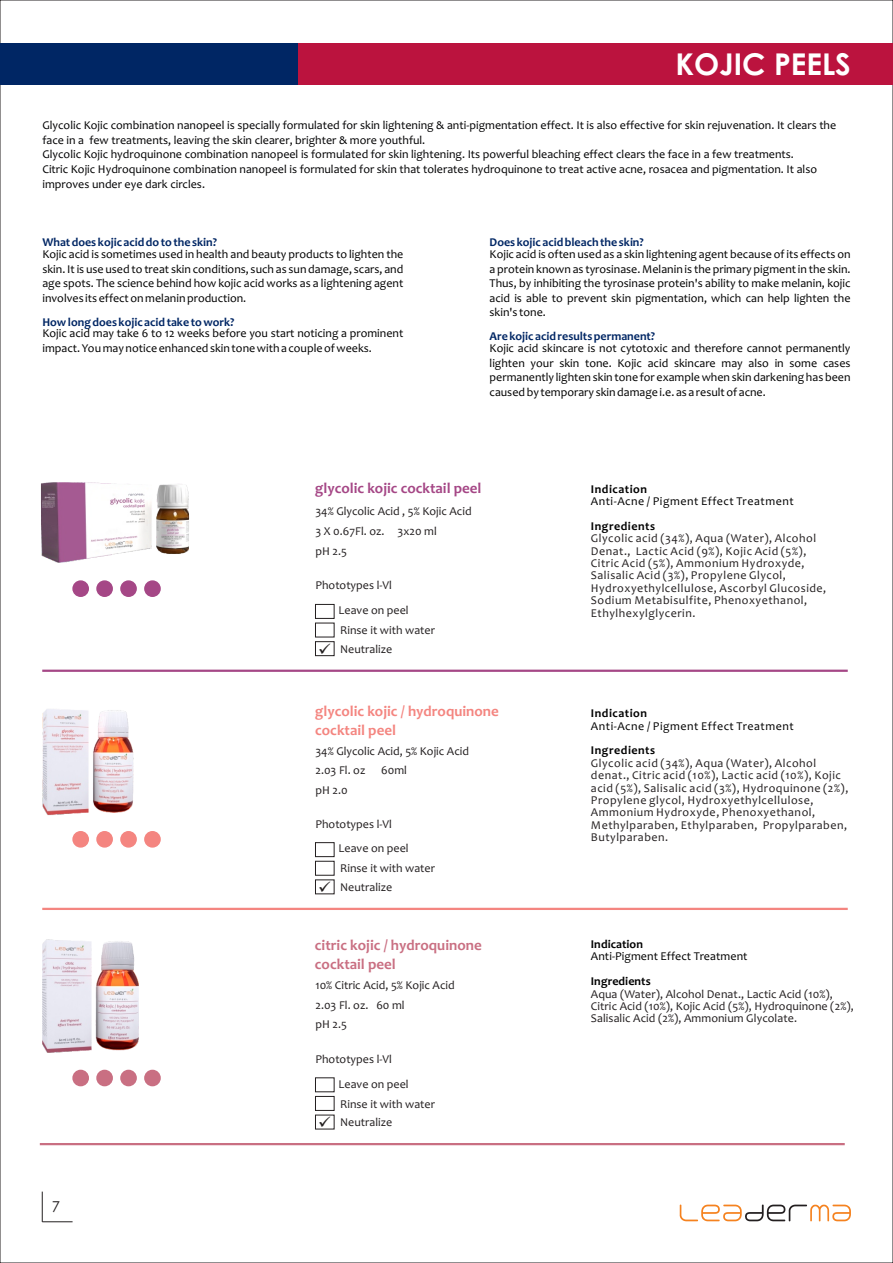
<style>
.page{position:relative;width:893px;height:1263px;background:#fff}
.page>*{position:absolute;margin:0;border:0;box-sizing:border-box;transform-origin:0 0}
.t1{font:700 30px "Century Gothic";color:#fff}
.t2{font:700 15px/18.5px "Candara";color:#f48580}
.t3{font:700 15px/18.3px "Candara";color:#c96f82}
.t4{font:700 15px "Candara";color:#a54786}
.t5{font:15px "Century Gothic";color:#231f20}
.t6{font:12px/14.7px "Candara";color:#000;text-align:justify}
.t7{font:12px/14.9px "Candara";color:#020203}
.t8{font:12px/12.5px "Candara";letter-spacing:.045em;color:#231f20}
.t9{font:12px/19.6px "Candara";color:#231f20}
.t10{font:12px/12.5px "Candara";letter-spacing:.005em;color:#231f20}
.t11{font:700 12px "Candara";color:#002664}
.t12{font:12px "Candara";letter-spacing:.045em;color:#000}
.t13{font:700 12px "Candara";letter-spacing:.045em;color:#000}
.t14{font:700 12px "Candara";letter-spacing:.005em;color:#000}
</style>
<div class="page">
<div style="left:0;top:43px;width:893px;height:41px;background:#bb133e"></div>
<div style="left:0;top:43px;width:298px;height:41px;background:#002664"></div>
<hr style="left:42px;top:670px;width:806px;height:2px;background:#a54786">
<hr style="left:42px;top:908px;width:806px;height:2px;background:#f48580">
<hr style="left:40px;top:1143px;width:805px;height:2px;background:#c96f82">
<img style="left:41px;top:482px;width:148px;height:81px">
<img style="left:42px;top:709px;width:92px;height:106px">
<img style="left:42px;top:940px;width:97px;height:113px">
<div style="left:72px;top:580px;width:17px;height:17px;background:#a54786;border:2px solid #a54786;border-radius:50%"></div>
<div style="left:96px;top:580px;width:17px;height:17px;background:#a54786;border:2px solid #a54786;border-radius:50%"></div>
<div style="left:120px;top:580px;width:17px;height:17px;background:#a54786;border:2px solid #a54786;border-radius:50%"></div>
<div style="left:144px;top:580px;width:17px;height:17px;background:#a54786;border:2px solid #a54786;border-radius:50%"></div>
<div style="left:72px;top:831px;width:17px;height:17px;background:#f48580;border:2px solid #f48580;border-radius:50%"></div>
<div style="left:96px;top:831px;width:17px;height:17px;background:#f48580;border:2px solid #f48580;border-radius:50%"></div>
<div style="left:120px;top:831px;width:17px;height:17px;background:#f48580;border:2px solid #f48580;border-radius:50%"></div>
<div style="left:144px;top:831px;width:17px;height:17px;background:#f48580;border:2px solid #f48580;border-radius:50%"></div>
<div style="left:72px;top:1070px;width:17px;height:16px;background:#c96f82;border:2px solid #c96f82;border-radius:50%"></div>
<div style="left:96px;top:1070px;width:17px;height:16px;background:#c96f82;border:2px solid #c96f82;border-radius:50%"></div>
<div style="left:120px;top:1070px;width:17px;height:16px;background:#c96f82;border:2px solid #c96f82;border-radius:50%"></div>
<div style="left:144px;top:1070px;width:17px;height:16px;background:#c96f82;border:2px solid #c96f82;border-radius:50%"></div>
<hr style="left:42px;top:1191px;width:1px;height:31px;background:#231f20">
<hr style="left:42px;top:1221px;width:31px;height:1px;background:#231f20">
<div style="left:315px;top:604px;width:19px;height:15px;border:1px solid #231f20"></div>
<div style="left:315px;top:641px;width:19px;height:15px;border:1px solid #231f20"></div>
<div style="left:315px;top:842px;width:19px;height:15px;border:1px solid #231f20"></div>
<div style="left:315px;top:861px;width:19px;height:15px;border:1px solid #231f20"></div>
<div style="left:315px;top:1096px;width:19px;height:15px;border:1px solid #231f20"></div>
<svg style="left:680px;top:1204px;width:171px;height:17px"></svg>
<h1 class="t1" style="left:676px;top:52px;width:177px">KOJIC PEELS</h1>
<p class="t7" style="left:42px;top:119px;width:795px">Glycolic Kojic combination nanopeel is specially formulated for skin lightening &amp; anti-pigmentation effect. It is also effective for skin rejuvenation. It clears the face in a few treatments, leaving the skin clearer, brighter &amp; more youthful.<br>Glycolic Kojic hydroquinone combination nanopeel is formulated for skin lightening. Its powerful bleaching effect clears the face in a few treatments.<br>Citric Kojic Hydroquinone combination nanopeel is formulated for skin that tolerates hydroquinone to treat active acne, rosacea and pigmentation. It also improves under eye dark circles.</p>
<p class="t11" style="left:42px;top:237px;width:176px">What does kojic acid do to the skin?</p>
<p class="t6" style="left:42px;top:248px;width:362px">Kojic acid is sometimes used in health and beauty products to lighten the skin. It is use used to treat skin conditions, such as sun damage, scars, and age spots. The science behind how kojic acid works as a lightening agent involves its effect on melanin production.</p>
<p class="t11" style="left:42px;top:317px;width:194px">How long does kojic acid take to work?</p>
<p class="t6" style="left:42px;top:327px;width:362px">Kojic acid may take 6 to 12 weeks before you start noticing a prominent impact. You may notice enhanced skin tone with a couple of weeks.</p>
<p class="t11" style="left:490px;top:237px;width:156px">Does kojic acid bleach the skin?</p>
<p class="t6" style="left:490px;top:248px;width:362px">Kojic acid is often used as a skin lightening agent because of its effects on a protein known as tyrosinase. Melanin is the primary pigment in the skin.<br>Thus, by inhibiting the tyrosinase protein's ability to make melanin, kojic acid is able to prevent skin pigmentation, which can help lighten the skin's tone.</p>
<p class="t11" style="left:490px;top:331px;width:167px">Are kojic acid results permanent?</p>
<p class="t6" style="left:490px;top:342px;width:362px">Kojic acid skincare is not cytotoxic and therefore cannot permanently lighten your skin tone. Kojic acid skincare may also in some cases permanently lighten skin tone for example when skin darkening has been caused by temporary skin damage i.e. as a result of acne.</p>
<p class="t4" style="left:315px;top:482px;width:168px">glycolic kojic cocktail peel</p>
<p class="t9" style="left:315px;top:503px;width:158px">34% Glycolic Acid , 5% Kojic Acid<br>3 X 0.67Fl. oz. 3x20 ml<br>pH 2.5</p>
<p class="t9" style="left:315px;top:577px;width:78px">Phototypes l-Vl</p>
<p class="t9" style="left:339px;top:602px;width:98px">Leave on peel<br>Rinse it with water</p>
<p class="t9" style="left:318px;top:640px;width:76px">✓ Neutralize</p>
<p class="t13" style="left:591px;top:484px;width:58px">Indication</p>
<p class="t12" style="left:591px;top:496px;width:204px">Anti-Acne / Pigment Effect Treatment</p>
<p class="t13" style="left:591px;top:521px;width:66px">Ingredients</p>
<p class="t8" style="left:591px;top:533px;width:237px">Glycolic acid (34%), Aqua (Water), Alcohol Denat., Lactic Acid (9%), Kojic Acid (5%), Citric Acid (5%), Ammonium Hydroxyde, Salisalic Acid (3%), Propylene Glycol, Hydroxyethylcellulose, Ascorbyl Glucoside, Sodium Metabisulfite, Phenoxyethanol, Ethylhexylglycerin.</p>
<p class="t2" style="left:315px;top:704px;width:185px">glycolic kojic / hydroquinone cocktail peel</p>
<p class="t13" style="left:591px;top:708px;width:58px">Indication</p>
<p class="t12" style="left:591px;top:721px;width:204px">Anti-Acne / Pigment Effect Treatment</p>
<p class="t13" style="left:591px;top:746px;width:66px">Ingredients</p>
<p class="t8" style="left:591px;top:758px;width:259px">Glycolic acid (34%), Aqua (Water), Alcohol denat., Citric acid (10%), Lactic acid (10%), Kojic acid (5%), Salisalic acid (3%), Hydroquinone (2%), Propylene glycol, Hydroxyethylcellulose, Ammonium Hydroxyde, Phenoxyethanol, Methylparaben, Ethylparaben, Propylparaben, Butylparaben.</p>
<p class="t9" style="left:315px;top:742px;width:155px">34% Glycolic Acid, 5% Kojic Acid<br>2.03 Fl. oz</p>
<p class="t8" style="left:381px;top:765px;width:27px">60ml</p>
<p class="t8" style="left:315px;top:785px;width:34px">pH 2.0</p>
<p class="t9" style="left:315px;top:816px;width:78px">Phototypes l-Vl</p>
<p class="t9" style="left:339px;top:840px;width:98px">Leave on peel<br>Rinse it with water</p>
<p class="t9" style="left:318px;top:878px;width:76px">✓ Neutralize</p>
<p class="t5" style="left:52px;top:1201px;width:10px">7</p>
<p class="t3" style="left:315px;top:938px;width:168px">citric kojic / hydroquinone cocktail peel</p>
<p class="t9" style="left:315px;top:976px;width:141px">10% Citric Acid, 5% Kojic Acid<br>2.03 Fl. oz. 60 ml<br>pH 2.5</p>
<p class="t9" style="left:315px;top:1050px;width:78px">Phototypes l-Vl</p>
<p class="t9" style="left:339px;top:1075px;width:98px">Leave on peel<br>Rinse it with water</p>
<p class="t9" style="left:318px;top:1113px;width:76px">✓ Neutralize</p>
<p class="t14" style="left:591px;top:939px;width:54px">Indication</p>
<p class="t6" style="left:591px;top:950px;width:158px">Anti-Pigment Effect Treatment</p>
<p class="t14" style="left:591px;top:976px;width:61px">Ingredients</p>
<p class="t10" style="left:591px;top:989px;width:264px">Aqua (Water), Alcohol Denat., Lactic Acid (10%),<br>Citric Acid (10%), Kojic Acid (5%), Hydroquinone (2%),<br>Salisalic Acid (2%), Ammonium Glycolate.</p>
</div>
